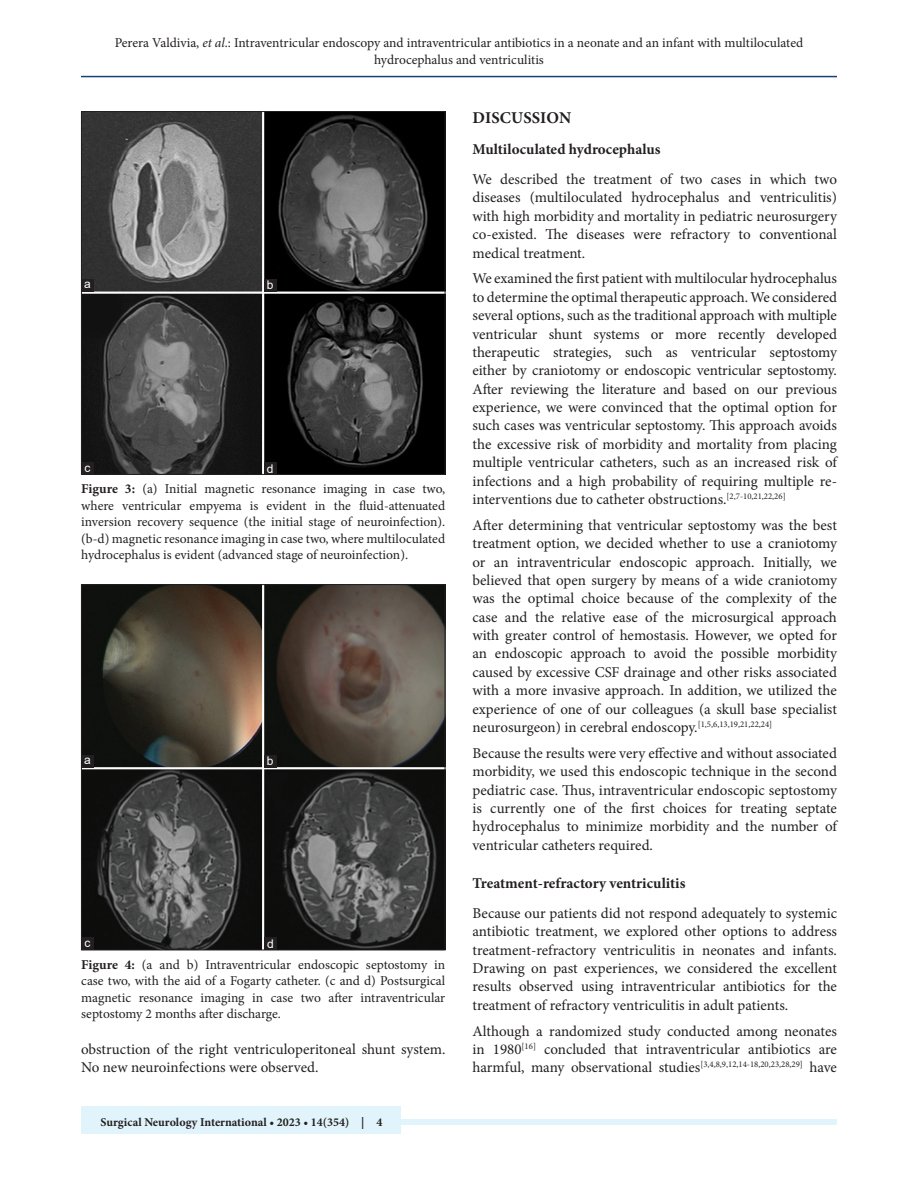
<style>
.page{position:relative;width:918px;height:1188px;background:#fff}
.page>*{position:absolute;margin:0;border:0;box-sizing:border-box;transform-origin:0 0}
.t1{font:700 16.5px "Minion Pro";letter-spacing:.01em;color:#231f20}
.TX{font:15px/18.3px "Minion Pro";color:#231f20;text-align:justify}
.H2_No_Above_Space{font:700 15px "Minion Pro";color:#231f20}
.FGC{font:13.5px/16.5px "Minion Pro";color:#231f20;text-align:justify}
.t2{font:700 12px "Minion Pro";color:#231f20}
.LABEL{font:12px "Arial";color:#fff}
.s1{font-style:italic}
.s2{font-weight:700}
</style>
<div class="page">
<hr style="left:81px;top:76px;width:756px;height:1px;background:#164077">
<div style="left:81px;top:1119px;width:756px;height:6px;background:#e1f4fc"></div>
<div style="left:81px;top:1106px;width:319px;height:28px;background:#e1f4fc"></div>
<img style="left:83px;top:113px;width:360px;height:360px">
<div style="left:81px;top:111px;width:364px;height:364px;border:1px solid #231f20"></div>
<div style="left:264px;top:462px;width:13px;height:13px;background:#231f20"></div>
<div style="left:81px;top:462px;width:13px;height:13px;background:#231f20"></div>
<div style="left:264px;top:279px;width:13px;height:13px;background:#231f20"></div>
<div style="left:81px;top:279px;width:13px;height:13px;background:#231f20"></div>
<img style="left:83px;top:586px;width:360px;height:362px">
<div style="left:81px;top:584px;width:364px;height:366px;border:1px solid #231f20"></div>
<div style="left:264px;top:937px;width:13px;height:13px;background:#231f20"></div>
<div style="left:81px;top:937px;width:13px;height:13px;background:#231f20"></div>
<div style="left:264px;top:755px;width:13px;height:12px;background:#231f20"></div>
<div style="left:81px;top:755px;width:13px;height:12px;background:#231f20"></div>
<p class="FGC" style="left:115px;top:35px;width:690px;text-align:center">Perera Valdivia, <span class="s1">et al</span>.: Intraventricular endoscopy and intraventricular antibiotics in a neonate and an infant with multiloculated hydrocephalus and ventriculitis</p>
<p class="LABEL" style="left:84px;top:276px;width:8px">a</p>
<p class="LABEL" style="left:267px;top:277px;width:8px">b</p>
<p class="LABEL" style="left:85px;top:459px;width:7px">c</p>
<p class="LABEL" style="left:267px;top:460px;width:8px">d</p>
<p class="FGC" style="left:81px;top:481px;width:365px"><span class="s2">Figure 3:</span> (a) Initial magnetic resonance imaging in case two, where ventricular empyema is evident in the fluid-attenuated inversion recovery sequence (the initial stage of neuroinfection). (b-d) magnetic resonance imaging in case two, where multiloculated hydrocephalus is evident (advanced stage of neuroinfection).</p>
<p class="LABEL" style="left:84px;top:752px;width:8px">a</p>
<p class="LABEL" style="left:267px;top:753px;width:8px">b</p>
<p class="LABEL" style="left:85px;top:935px;width:7px">c</p>
<p class="LABEL" style="left:267px;top:936px;width:8px">d</p>
<p class="FGC" style="left:81px;top:956px;width:366px"><span class="s2">Figure 4:</span> (a and b) Intraventricular endoscopic septostomy in case two, with the aid of a Fogarty catheter. (c and d) Postsurgical magnetic resonance imaging in case two after intraventricular septostomy 2 months after discharge.</p>
<p class="TX" style="left:81px;top:1041px;width:366px">obstruction of the right ventriculoperitoneal shunt system.<br>No new neuroinfections were observed.</p>
<p class="t2" style="left:100px;top:1113px;width:284px">Surgical Neurology International • 2023 • 14(354) | 4</p>
<h1 class="t1" style="left:473px;top:106px;width:100px">DISCUSSION</h1>
<p class="H2_No_Above_Space" style="left:472px;top:138px;width:190px">Multiloculated hydrocephalus</p>
<p class="TX" style="left:472px;top:170px;width:366px">We described the treatment of two cases in which two diseases (multiloculated hydrocephalus and ventriculitis) with high morbidity and mortality in pediatric neurosurgery co-existed. The diseases were refractory to conventional medical treatment.</p>
<p class="TX" style="left:472px;top:270px;width:366px">We examined the first patient with multilocular hydrocephalus to determine the optimal therapeutic approach. We considered several options, such as the traditional approach with multiple ventricular shunt systems or more recently developed therapeutic strategies, such as ventricular septostomy either by craniotomy or endoscopic ventricular septostomy.<br>After reviewing the literature and based on our previous experience, we were convinced that the optimal option for such cases was ventricular septostomy. This approach avoids the excessive risk of morbidity and mortality from placing multiple ventricular catheters, such as an increased risk of infections and a high probability of requiring multiple re&shy;interventions due to catheter obstructions.<sup>[2,7-10,21,22,26]</sup></p>
<p class="TX" style="left:472px;top:516px;width:366px">After determining that ventricular septostomy was the best treatment option, we decided whether to use a craniotomy or an intraventricular endoscopic approach. Initially, we believed that open surgery by means of a wide craniotomy was the optimal choice because of the complexity of the case and the relative ease of the microsurgical approach with greater control of hemostasis. However, we opted for an endoscopic approach to avoid the possible morbidity caused by excessive CSF drainage and other risks associated with a more invasive approach. In addition, we utilized the experience of one of our colleagues (a skull base specialist neurosurgeon) in cerebral endoscopy.<sup>[1,5,6,13,19,21,22,24]</sup></p>
<p class="TX" style="left:472px;top:744px;width:366px">Because the results were very effective and without associated morbidity, we used this endoscopic technique in the second pediatric case. Thus, intraventricular endoscopic septostomy is currently one of the first choices for treating septate hydrocephalus to minimize morbidity and the number of ventricular catheters required.</p>
<h2 class="H2_No_Above_Space" style="left:472px;top:872px;width:214px">Treatment-refractory ventriculitis</h2>
<p class="TX" style="left:472px;top:904px;width:366px">Because our patients did not respond adequately to systemic antibiotic treatment, we explored other options to address treatment-refractory ventriculitis in neonates and infants.<br>Drawing on past experiences, we considered the excellent results observed using intraventricular antibiotics for the treatment of refractory ventriculitis in adult patients.</p>
<p class="TX" style="left:472px;top:1022px;width:366px">Although a randomized study conducted among neonates in 1980<sup>[16]</sup> concluded that intraventricular antibiotics are harmful, many observational studies<sup>[3,4,8,9,12,14-18,20,23,28,29]</sup> have</p>
</div>
